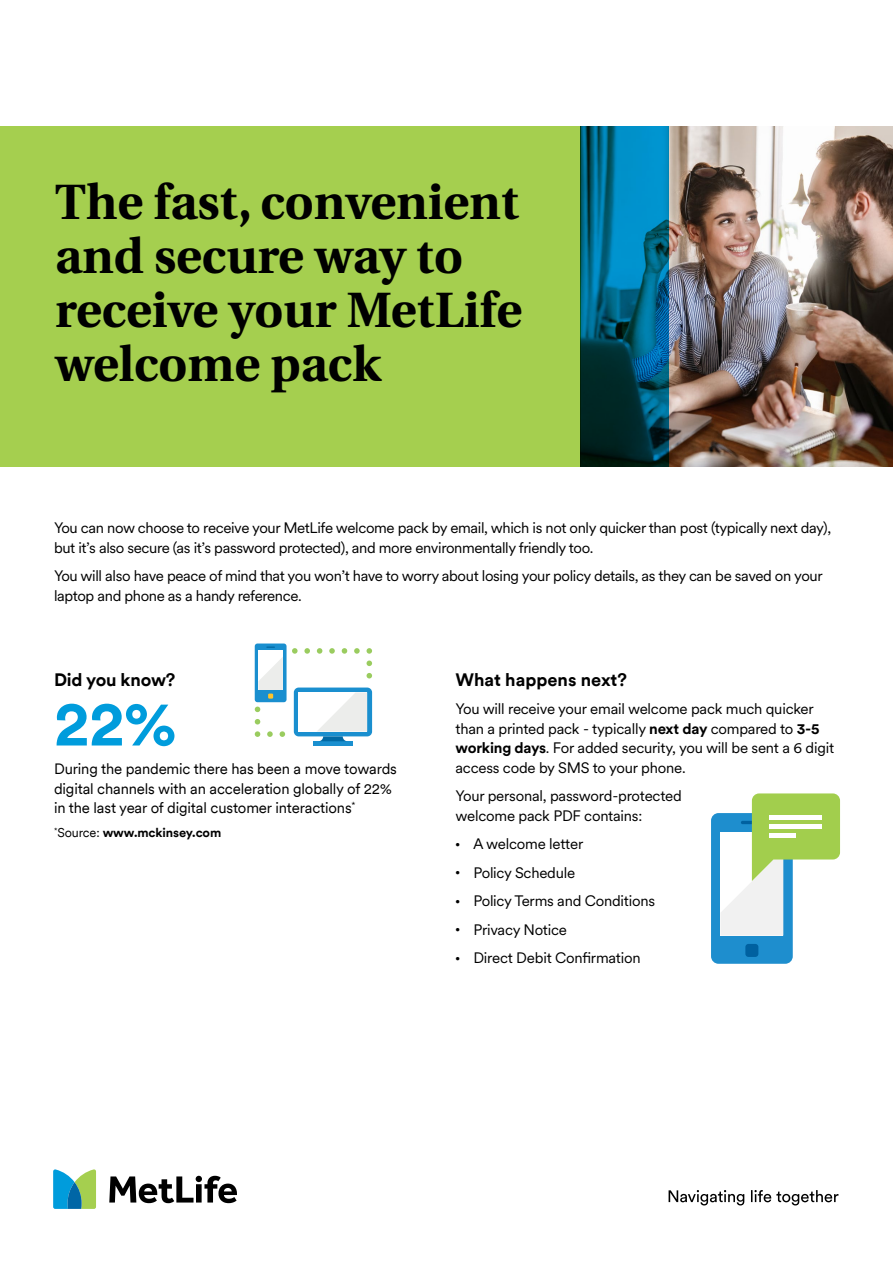
<style>
.page{position:relative;width:893px;height:1263px;background:#fff}
.page>*{position:absolute;margin:0;border:0;box-sizing:border-box;transform-origin:0 0}
.t1{font:700 63px "Met Life Circular TT";color:#009cdc}
.t2{font:700 49.5px/54px "Utopia";color:#000}
.t3{font:700 18px "Met Life Circular TT";letter-spacing:-.005em;color:#000}
.t4{font:15px/19.5px "Met Life Circular";letter-spacing:-.025em;color:#000}
.t5{font:15px/19.5px "Met Life Circular TT";letter-spacing:-.01em;color:#000}
.t6{font:700 12.75px "Met Life Circular TT";letter-spacing:-.01em;color:#000}
.s1{font-weight:400}
.s2{font-weight:700}
.s3{font-size:8.25px}
</style>
<div class="page">
<div style="left:0;top:126px;width:580px;height:340px;background:#a5cf4f"></div>
<img style="left:669px;top:126px;width:224px;height:340px">
<svg style="left:669px;top:1190px;width:169px;height:15px"></svg>
<svg style="left:109px;top:1176px;width:128px;height:27px"></svg>
<svg style="left:53px;top:1169px;width:43px;height:40px;background:#5bb2a6"></svg>
<div style="left:711px;top:813px;width:82px;height:151px;background:#1e8ece;border-radius:7px"></div>
<div style="left:745px;top:944px;width:13px;height:13px;background:#0061a0;border-radius:3px"></div>
<svg style="left:720px;top:793px;width:120px;height:142px"></svg>
<div style="left:769px;top:815px;width:53px;height:5px;background:#fff"></div>
<div style="left:769px;top:824px;width:53px;height:5px;background:#fff"></div>
<hr style="left:769px;top:833px;width:27px;height:4px;background:#fff">
<div style="left:255px;top:643px;width:32px;height:59px;background:#1a8fcf;border-radius:3px"></div>
<div style="left:294px;top:687px;width:78px;height:49px;background:#1a8fcf;border-radius:5px"></div>
<div style="left:299px;top:692px;width:68px;height:39px;background:#fff"></div>
<div style="left:313px;top:741px;width:39px;height:5px;background:#1a8fcf"></div>
<svg style="left:317px;top:692px;width:50px;height:49px"></svg>
<div style="left:258px;top:651px;width:25px;height:39px;background:#fff"></div>
<svg style="left:258px;top:657px;width:25px;height:42px"></svg>
<svg style="left:292px;top:648px;width:6px;height:6px"></svg>
<svg style="left:255px;top:706px;width:5px;height:6px"></svg>
<svg style="left:255px;top:719px;width:5px;height:5px"></svg>
<svg style="left:267px;top:731px;width:6px;height:6px"></svg>
<svg style="left:280px;top:731px;width:5px;height:6px"></svg>
<svg style="left:255px;top:731px;width:5px;height:6px"></svg>
<svg style="left:304px;top:648px;width:6px;height:6px"></svg>
<svg style="left:317px;top:648px;width:5px;height:6px"></svg>
<svg style="left:329px;top:648px;width:6px;height:6px"></svg>
<svg style="left:342px;top:648px;width:5px;height:6px"></svg>
<svg style="left:354px;top:648px;width:6px;height:6px"></svg>
<svg style="left:367px;top:660px;width:5px;height:6px"></svg>
<svg style="left:367px;top:673px;width:5px;height:5px"></svg>
<svg style="left:367px;top:648px;width:5px;height:6px"></svg>
<svg style="left:266px;top:646px;width:9px;height:2px"></svg>
<svg style="left:580px;top:126px;width:89px;height:340px;background:#005d7b"></svg>
<h2 class="t2" style="left:55px;top:175px;width:468px">The fast, convenient and secure way to receive your MetLife welcome pack</h2>
<p class="t4" style="left:54px;top:517px;width:779px">You can now choose to receive your MetLife welcome pack by email, which is not only quicker than post (typically next day), but it’s also secure (as it’s password protected), and more environmentally friendly too.</p>
<p class="t4" style="left:54px;top:565px;width:770px">You will also have peace of mind that you won’t have to worry about losing your policy details, as they can be saved on your laptop and phone as a handy reference.</p>
<p class="t3" style="left:54px;top:667px;width:123px">Did you know?</p>
<h1 class="t1" style="left:54px;top:680px;width:124px">22%</h1>
<p class="t5" style="left:54px;top:758px;width:344px">During the pandemic there has been a move towards digital channels with an acceleration globally of 22% in the last year of digital customer interactions<sup>*</sup></p>
<p class="t6" style="left:54px;top:824px;width:169px"><sup>*</sup><span class="s1">Source:</span> www.mckinsey.com</p>
<p class="t3" style="left:455px;top:667px;width:173px">What happens next?</p>
<p class="t4" style="left:455px;top:698px;width:380px">You will receive your email welcome pack much quicker than a printed pack - typically <span class="s2">next day</span> compared to <span class="s2">3-5 working days</span>. For added security, you will be sent a 6 digit access code by SMS to your phone.</p>
<p class="t4" style="left:455px;top:785px;width:228px">Your personal, password-protected welcome pack PDF contains:</p>
<p class="t4" style="left:455px;top:833px;width:129px"><span class="s3">•</span> A welcome letter</p>
<p class="t4" style="left:455px;top:862px;width:121px"><span class="s3">•</span> Policy Schedule</p>
<p class="t4" style="left:455px;top:890px;width:201px"><span class="s3">•</span> Policy Terms and Conditions</p>
<p class="t4" style="left:455px;top:919px;width:113px"><span class="s3">•</span> Privacy Notice</p>
<p class="t4" style="left:455px;top:947px;width:187px"><span class="s3">•</span> Direct Debit Confirmation</p>
</div>
